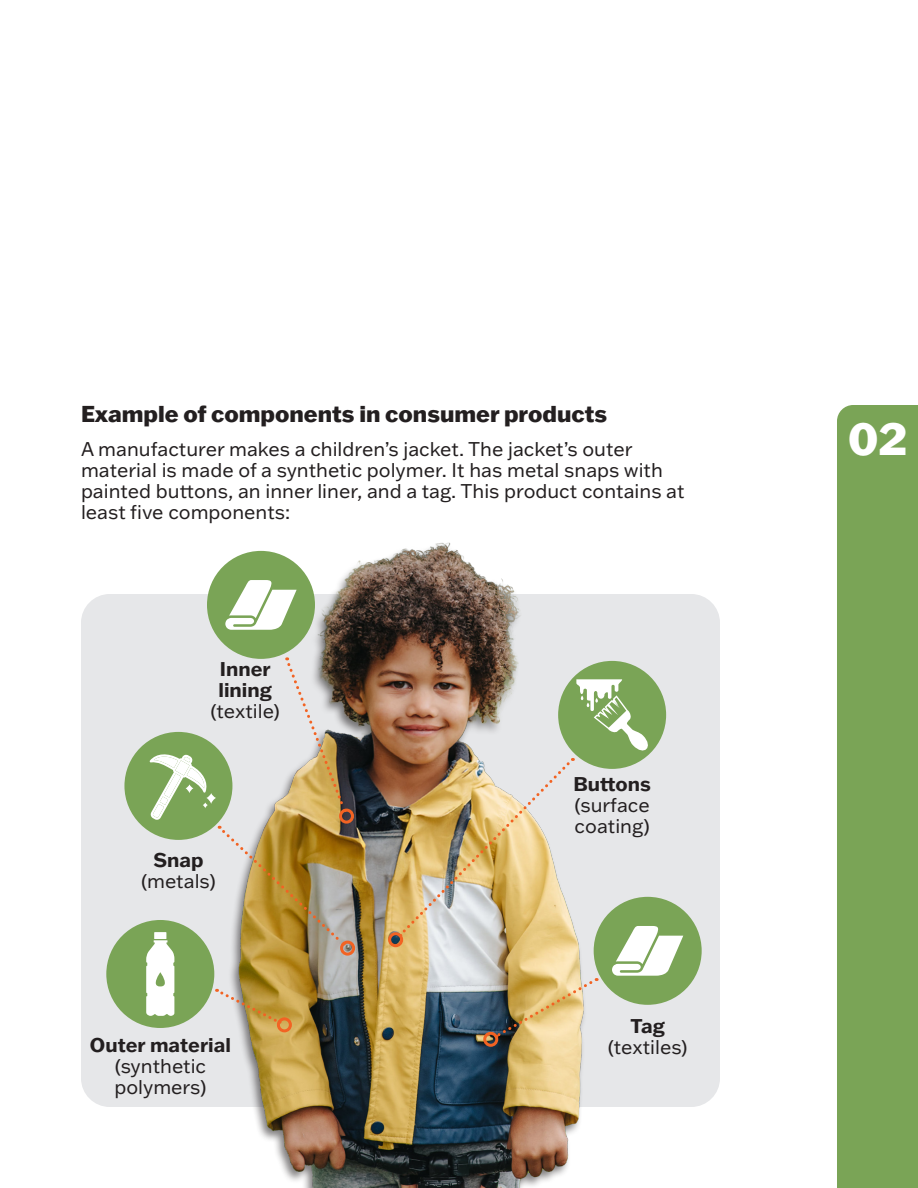
<style>
.page{position:relative;width:918px;height:1188px;background:#fff}
.page>*{position:absolute;margin:0;border:0;box-sizing:border-box;transform-origin:0 0}
.t1{font:800 45px "Pwdbvl Franklin Gothic ATF";color:#fff}
.t2{font:800 22.5px "Pwdbvl Franklin Gothic ATF";color:#231f20}
.t3{font:19.5px/21px "Stpljd Franklin Gothic ATF";color:#231f20;text-align:center}
.t4{font:700 19.5px/21px "Xyfkwn Franklin Gothic ATF";color:#231f20;text-align:center}
.s1{font-family:"Stpljd Franklin Gothic ATF";font-weight:400}
.s2{font-family:"Xyfkwn Franklin Gothic ATF";font-weight:700}
</style>
<div class="page">
<div style="left:837px;top:405px;width:81px;height:783px;background:#7aa456"></div>
<div style="left:81px;top:594px;width:639px;height:513px;background:#e6e7e9;border-radius:29px"></div>
<div style="left:106px;top:920px;width:108px;height:108px;background:#7aa456;border-radius:50%"></div>
<svg style="left:146px;top:940px;width:28px;height:76px;background:#edf3e8"></svg>
<div style="left:154px;top:932px;width:12px;height:7px;background:#fff"></div>
<img style="left:232px;top:542px;width:362px;height:646px">
<div style="left:594px;top:897px;width:108px;height:108px;background:#7aa456;border-radius:50%"></div>
<svg style="left:612px;top:926px;width:71px;height:50px"></svg>
<div style="left:124px;top:732px;width:108px;height:108px;background:#7aa456;border-radius:50%"></div>
<svg style="left:206px;top:793px;width:10px;height:11px"></svg>
<svg style="left:150px;top:754px;width:58px;height:66px"></svg>
<div style="left:207px;top:551px;width:108px;height:108px;background:#7aa456;border-radius:50%"></div>
<svg style="left:225px;top:580px;width:72px;height:50px"></svg>
<div style="left:558px;top:661px;width:108px;height:108px;background:#7aa456;border-radius:50%"></div>
<svg style="left:576px;top:679px;width:72px;height:71px"></svg>
<svg style="left:217px;top:989px;width:63px;height:36px"></svg>
<div style="left:277px;top:1017px;width:15px;height:15px;border:3px solid #f26323;border-radius:50%"></div>
<svg style="left:495px;top:978px;width:102px;height:61px;background:#c7b180"></svg>
<div style="left:483px;top:1032px;width:15px;height:15px;border:3px solid #f26323;border-radius:50%"></div>
<svg style="left:219px;top:826px;width:126px;height:120px"></svg>
<div style="left:340px;top:941px;width:15px;height:15px;border:3px solid #f26323;border-radius:50%"></div>
<svg style="left:285px;top:657px;width:62px;height:155px"></svg>
<div style="left:339px;top:809px;width:15px;height:15px;border:3px solid #f26323;border-radius:50%"></div>
<img style="left:398px;top:758px;width:175px;height:180px">
<div style="left:388px;top:932px;width:15px;height:15px;border:3px solid #f26323;border-radius:50%"></div>
<h3 class="t2" style="left:81px;top:399px;width:528px">Example of components in consumer products</h3>
<p class="t3" style="left:81px;top:438px;width:605px;text-align:left">A manufacturer makes a children’s jacket. The jacket’s outer material is made of a synthetic polymer. It has metal snaps with painted buttons, an inner liner, and a tag. This product contains at least five components:</p>
<p class="t4" style="left:210px;top:658px;width:71px">Inner lining <span class="s1">(textile)</span></p>
<p class="t3" style="left:141px;top:849px;width:76px"><span class="s2">Snap </span>(metals)</p>
<p class="t3" style="left:90px;top:1034px;width:142px"><span class="s2">Outer material </span>(synthetic polymers)</p>
<p class="t3" style="left:573px;top:773px;width:79px;text-align:justify"><span class="s2">Buttons </span>(surface coating)</p>
<p class="t3" style="left:608px;top:1015px;width:81px"><span class="s2">Tag </span>(textiles)</p>
<h1 class="t1" style="left:848px;top:408px;width:61px">02</h1>
</div>
